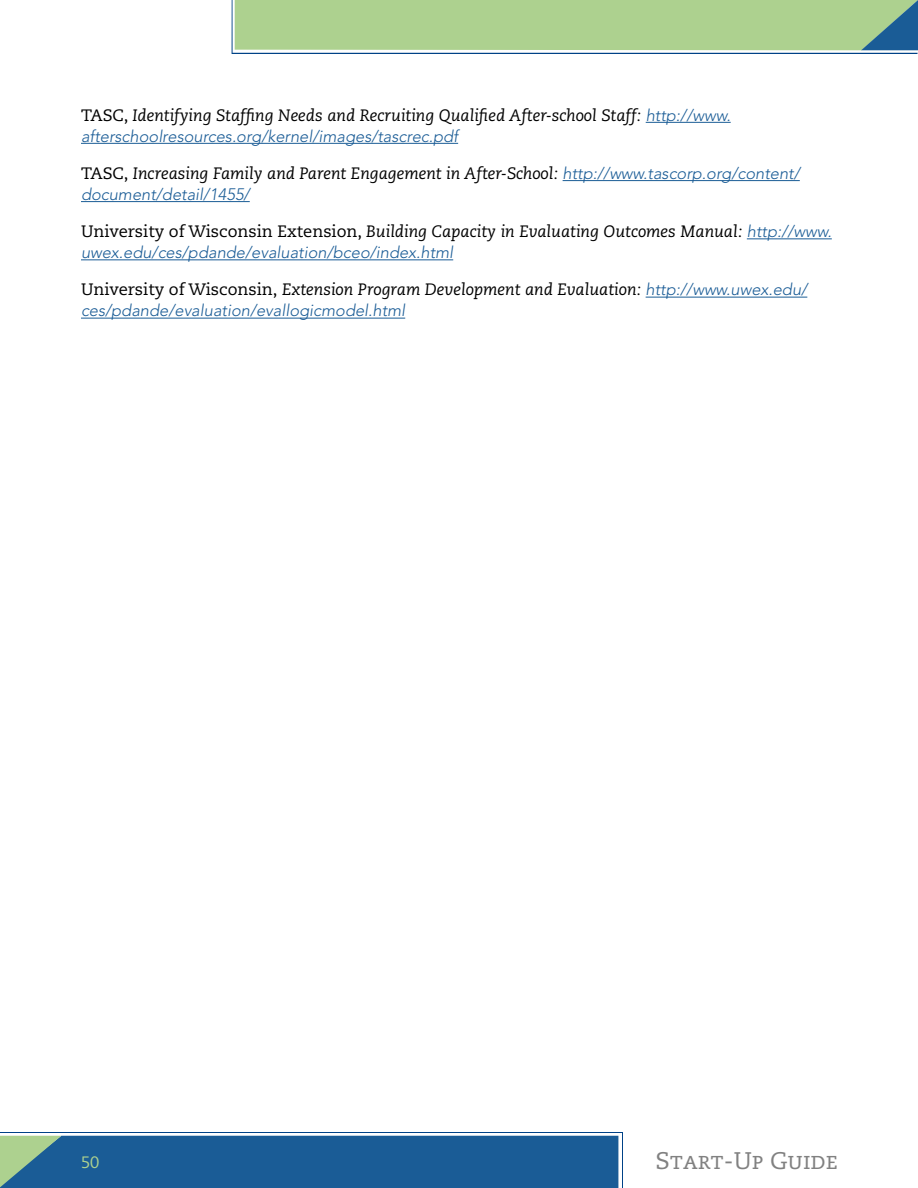
<style>
.page{position:relative;width:918px;height:1188px;background:#fff}
.page>*{position:absolute;margin:0;border:0;box-sizing:border-box;transform-origin:0 0}
.t1{font:24px "Caecilia LT Std";color:#818181}
.t2{font:italic 16.5px "Caecilia LT Std";color:#000}
.t3{font:italic 300 16.5px "Avenir LT Std";color:#1a5c96}
.t4{font:16.5px "Caecilia LT Std";color:#add18f}
.s1{font-style:normal}
.s2{font-family:"Avenir LT Std";font-weight:300;color:#1a5c96}
</style>
<div class="page">
<svg style="left:232px;top:0;width:686px;height:54px;background:#a7cb95"></svg>
<div style="left:0;top:1134px;width:621px;height:54px;background:linear-gradient(to bottom,#9cb8d1,#9cb8d1)"></div>
<div style="left:0;top:1136px;width:618px;height:52px;background:#1a5c96"></div>
<hr style="left:646px;top:122px;width:85px;height:1px;background:#1a5c96">
<hr style="left:81px;top:143px;width:377px;height:1px;background:#1a5c96">
<hr style="left:563px;top:180px;width:237px;height:1px;background:#1a5c96">
<hr style="left:81px;top:201px;width:169px;height:1px;background:#1a5c96">
<hr style="left:747px;top:238px;width:85px;height:1px;background:#1a5c96">
<hr style="left:81px;top:259px;width:372px;height:1px;background:#1a5c96">
<hr style="left:646px;top:297px;width:161px;height:1px;background:#1a5c96">
<hr style="left:81px;top:318px;width:324px;height:1px;background:#1a5c96">
<p class="t2" style="left:81px;top:106px;width:651px"><span class="s1">TASC,</span> Identifying Staffing Needs and Recruiting Qualified After-school Staff: <span class="s2">http://www.</span></p>
<p class="t3" style="left:81px;top:126px;width:379px">afterschoolresources.org/kernel/images/tascrec.pdf</p>
<p class="t2" style="left:81px;top:164px;width:720px"><span class="s1">TASC,</span> Increasing Family and Parent Engagement in After-School: <span class="s2">http://www.tascorp.org/content/</span></p>
<p class="t3" style="left:81px;top:185px;width:170px">document/detail/1455/</p>
<p class="t2" style="left:81px;top:222px;width:752px"><span class="s1">University of Wisconsin Extension,</span> Building Capacity in Evaluating Outcomes Manual: <span class="s2">http://www.</span></p>
<p class="t3" style="left:81px;top:243px;width:374px">uwex.edu/ces/pdande/evaluation/bceo/index.html</p>
<p class="t2" style="left:81px;top:280px;width:728px"><span class="s1">University of Wisconsin,</span> Extension Program Development and Evaluation: <span class="s2">http://www.uwex.edu/</span></p>
<p class="t3" style="left:81px;top:301px;width:326px">ces/pdande/evaluation/evallogicmodel.html</p>
<p class="t4" style="left:81px;top:1153px;width:20px">50</p>
<h1 class="t1" style="left:656px;top:1147px;width:184px">Start-Up Guide</h1>
</div>
